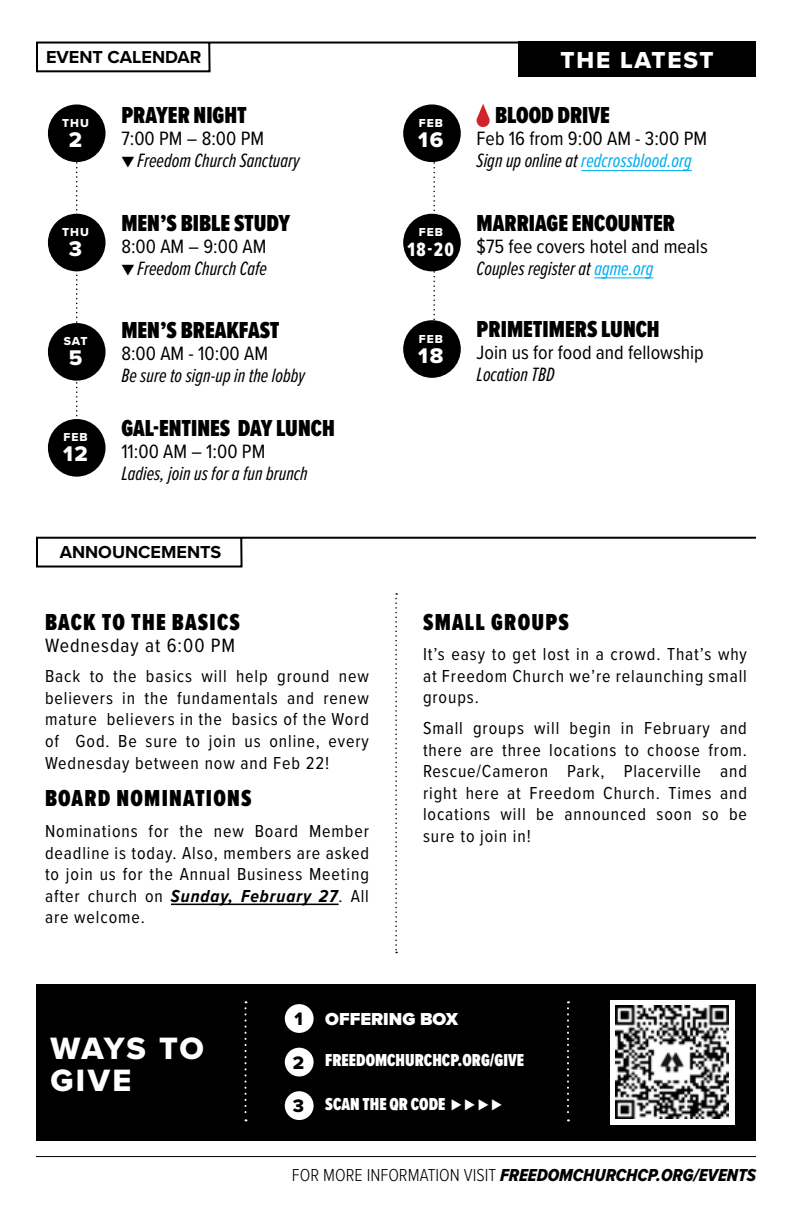
<style>
.page{position:relative;width:792px;height:1224px;background:#fff}
.page>*{position:absolute;margin:0;border:0;box-sizing:border-box;transform-origin:0 0}
.t1{font:32px/32px "Proxima Nova Extrabld";letter-spacing:.055em;color:#fff}
.t2{font:900 24px "Proxima Nova Ex Cn";color:#000}
.t3{font:900 24px "Proxima Nova Ex Cn";letter-spacing:.05em;color:#000}
.t4{font:24px "Proxima Nova Extrabld";letter-spacing:.075em;color:#fff}
.t5{font:22px "Proxima Nova Extrabld";color:#fff}
.t6{font:italic 20px "Proxima Nova Ex Cn";color:#000}
.t7{font:20px "Proxima Nova Cond";color:#000}
.t8{font:italic 20px "Proxima Nova Ex Cn";color:#00aeef}
.t9{font:20px "Proxima Nova Cond";letter-spacing:.05em;color:#000}
.t10{font:20px "Proxima Nova Ex Cn Extrabld";color:#fff}
.t11{font:18.8px "Proxima Nova Extrabld";color:#000}
.t12{font:18px/21.6px "Proxima Nova Cond";letter-spacing:.05em;color:#000;text-align:justify}
.t13{font:18px "Proxima Nova Cond Extrabld It";color:#000}
.t14{font:900 18px "Proxima Nova Ex Cn";color:#fff}
.t15{font:700 18px "Proxima Nova";color:#000}
.t16{font:900 18px "Proxima Nova";color:#fff}
.t17{font:12px "Proxima Nova Extrabld";letter-spacing:.075em;color:#fff}
.s1{font-family:"Minion Pro";font-size:26.2px;color:#000}
.s2{font-weight:700;font-style:italic}
.s3{color:#000}
.s4{color:#00aeef}
.s5{font-family:"Proxima Nova Cond";font-weight:300}
</style>
<div class="page">
<div style="left:36px;top:984px;width:720px;height:157px;background:#000"></div>
<hr style="left:171px;top:904px;width:168px;height:1px;background:#000">
<svg style="left:76px;top:162px;width:2px;height:255px"></svg>
<svg style="left:433px;top:162px;width:2px;height:158px"></svg>
<div style="left:518px;top:42px;width:238px;height:35px;background:#000"></div>
<svg style="left:36px;top:41px;width:720px;height:32px"></svg>
<svg style="left:36px;top:536px;width:720px;height:32px"></svg>
<div style="left:48px;top:323px;width:58px;height:58px;background:#000;border-radius:50%"></div>
<div style="left:48px;top:214px;width:58px;height:57px;background:#000;border-radius:50%"></div>
<div style="left:403px;top:214px;width:58px;height:57px;background:#000;border-radius:50%"></div>
<hr style="left:594px;top:277px;width:59px;height:1px;background:#00aeef">
<div style="left:403px;top:320px;width:58px;height:58px;background:#000;border-radius:50%"></div>
<div style="left:48px;top:104px;width:58px;height:58px;background:#000;border-radius:50%"></div>
<div style="left:403px;top:104px;width:58px;height:58px;background:#000;border-radius:50%"></div>
<hr style="left:581px;top:170px;width:111px;height:1px;background:#00aeef">
<div style="left:48px;top:419px;width:58px;height:58px;background:#000;border-radius:50%"></div>
<hr style="left:36px;top:1156px;width:720px;height:1px;background:#000">
<svg style="left:395px;top:593px;width:2px;height:360px"></svg>
<div style="left:285px;top:1004px;width:29px;height:29px;background:#fff;border-radius:50%"></div>
<div style="left:285px;top:1048px;width:29px;height:28px;background:#fff;border-radius:50%"></div>
<div style="left:285px;top:1091px;width:29px;height:29px;background:#fff;border-radius:50%"></div>
<div style="left:610px;top:1000px;width:125px;height:124px;background:#fff"></div>
<img style="left:616px;top:1006px;width:113px;height:113px">
<svg style="left:245px;top:1001px;width:2px;height:120px"></svg>
<svg style="left:567px;top:1001px;width:2px;height:120px"></svg>
<svg style="left:476px;top:104px;width:14px;height:23px"></svg>
<p class="t15" style="left:46px;top:43px;width:157px">EVENT CALENDAR</p>
<p class="t17" style="left:62px;top:114px;width:28px">THU<span class="s1">1</span></p>
<p class="t5" style="left:69px;top:123px;width:15px">2</p>
<h2 class="t2" style="left:121px;top:98px;width:127px">PRAYER NIGHT</h2>
<p class="t7" style="left:121px;top:124px;width:144px">7:00 PM – 8:00 PM</p>
<p class="t6" style="left:121px;top:146px;width:180px">▼ Freedom Church Sanctuary</p>
<p class="t17" style="left:62px;top:223px;width:28px">THU<span class="s1">1</span></p>
<p class="t5" style="left:69px;top:232px;width:15px">3</p>
<h2 class="t2" style="left:121px;top:205px;width:170px">MEN’S BIBLE STUDY</h2>
<p class="t7" style="left:121px;top:231px;width:147px">8:00 AM – 9:00 AM</p>
<p class="t6" style="left:121px;top:254px;width:147px">▼ Freedom Church Cafe</p>
<p class="t17" style="left:64px;top:332px;width:25px">SAT<span class="s1">1</span></p>
<p class="t5" style="left:69px;top:342px;width:15px">5</p>
<h2 class="t2" style="left:121px;top:313px;width:160px">MEN’S BREAKFAST</h2>
<p class="t7" style="left:121px;top:339px;width:148px">8:00 AM - 10:00 AM</p>
<p class="t6" style="left:121px;top:361px;width:185px">Be sure to sign-up in the lobby</p>
<p class="t17" style="left:64px;top:428px;width:26px">FEB<span class="s1">1</span></p>
<p class="t5" style="left:63px;top:438px;width:26px">12</p>
<h2 class="t2" style="left:121px;top:411px;width:215px">GAL-ENTINES DAY LUNCH</h2>
<p class="t7" style="left:121px;top:437px;width:146px">11:00 AM – 1:00 PM</p>
<p class="t6" style="left:121px;top:459px;width:188px">Ladies, join us for a fun brunch</p>
<p class="t15" style="left:60px;top:539px;width:163px">ANNOUNCEMENTS</p>
<h2 class="t3" style="left:45px;top:604px;width:196px">BACK TO THE BASICS</h2>
<p class="t9" style="left:45px;top:630px;width:192px">Wednesday at 6:00 PM</p>
<p class="t12" style="left:45px;top:665px;width:326px">Back to the basics will help ground new believers in the fundamentals and renew mature believers in the basics of the Word of God. Be sure to join us online, every Wednesday between now and Feb 22!</p>
<h2 class="t3" style="left:45px;top:781px;width:208px">BOARD NOMINATIONS</h2>
<p class="t12" style="left:45px;top:819px;width:326px">Nominations for the new Board Member deadline is today. Also, members are asked to join us for the Annual Business Meeting after church on <span class="s2">Sunday, February 27</span>. All are welcome.</p>
<p class="t17" style="left:419px;top:114px;width:26px">FEB<span class="s1">1</span></p>
<p class="t5" style="left:418px;top:123px;width:27px">16</p>
<p class="t17" style="left:419px;top:223px;width:26px">FEB<span class="s1">1</span></p>
<p class="t10" style="left:408px;top:235px;width:48px">18-20</p>
<p class="t17" style="left:419px;top:330px;width:26px">FEB<span class="s1">1</span></p>
<p class="t5" style="left:418px;top:339px;width:27px">18</p>
<h2 class="t4" style="left:561px;top:42px;width:155px">THE LATEST</h2>
<h2 class="t2" style="left:495px;top:98px;width:116px">BLOOD DRIVE</h2>
<p class="t7" style="left:477px;top:124px;width:232px">Feb 16 from 9:00 AM - 3:00 PM</p>
<p class="t8" style="left:477px;top:146px;width:217px"><span class="s3">Sign up online at</span> redcrossblood.org</p>
<h2 class="t2" style="left:477px;top:205px;width:200px">MARRIAGE ENCOUNTER</h2>
<p class="t7" style="left:477px;top:231px;width:233px">$75 fee covers hotel and meals</p>
<p class="t6" style="left:477px;top:254px;width:178px">Couples register at <span class="s4">agme.org</span></p>
<h2 class="t2" style="left:477px;top:312px;width:185px">PRIMETIMERS LUNCH</h2>
<p class="t7" style="left:477px;top:338px;width:229px">Join us for food and fellowship</p>
<p class="t6" style="left:477px;top:360px;width:79px">Location TBD</p>
<h2 class="t3" style="left:423px;top:604px;width:148px">SMALL GROUPS</h2>
<p class="t12" style="left:423px;top:643px;width:325px">It’s easy to get lost in a crowd. That’s why at Freedom Church we’re relaunching small groups.</p>
<p class="t12" style="left:423px;top:716px;width:325px">Small groups will begin in February and there are three locations to choose from.<br>Rescue/Cameron Park, Placerville and right here at Freedom Church. Times and locations will be announced soon so be sure to join in!</p>
<h1 class="t1" style="left:50px;top:1032px;width:155px">WAYS TO<br>GIVE</h1>
<p class="t11" style="left:294px;top:1005px;width:10px">1</p>
<p class="t11" style="left:293px;top:1049px;width:13px">2</p>
<p class="t11" style="left:293px;top:1092px;width:13px">3</p>
<p class="t16" style="left:325px;top:1006px;width:134px">OFFERING BOX</p>
<p class="t14" style="left:325px;top:1047px;width:200px">FREEDOMCHURCHCP.ORG/GIVE</p>
<p class="t14" style="left:325px;top:1090px;width:178px">SCAN THE QR CODE ⊲ ⊲ ⊲ ⊲</p>
<p class="t13" style="left:292px;top:1161px;width:466px"><span class="s5">FOR MORE INFORMATION VISIT</span> FREEDOMCHURCHCP.ORG/EVENTS</p>
</div>
